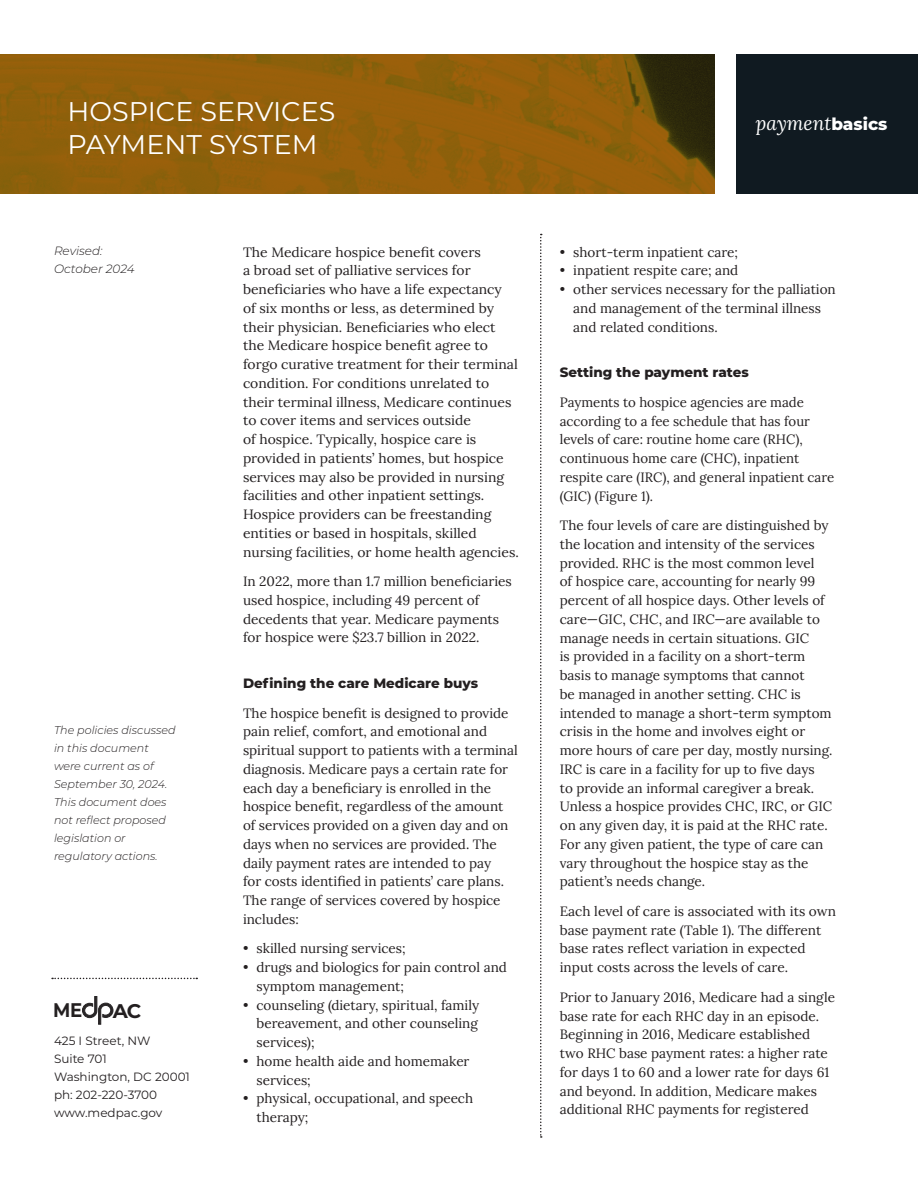
<style>
.page{position:relative;width:918px;height:1188px;background:#fff}
.page>*{position:absolute;margin:0;border:0;box-sizing:border-box;transform-origin:0 0}
.t1{font:27px/33px "Montserrat";color:#fff}
.t2{font:700 19.8px "Montserrat";color:#231f20}
.t3{font:700 19.65px "Montserrat";color:#231f20;scale:.92 1}
.t4{font:italic 19.5px "Lora";color:#fff}
.t5{font:13.5px/18.8px "Lora";color:#231f20}
.t6{font:800 13.5px "Montserrat";color:#231f20}
.t7{font:12px/18px "Montserrat";color:#231f20}
.t8{font:italic 300 12px "Montserrat";color:#201d1e}
.t9{font:italic 300 12px "Montserrat";color:#231f20}
.t10{font:italic 300 11.25px/18px "Montserrat";color:#231f20}
.t11{font:italic 4.95px "Lora";color:#231f20}
.s1{color:#201d1e}
.s2{font-family:"Montserrat";font-weight:800;font-style:normal;font-size:16.8px}
</style>
<div class="page">
<img style="left:0;top:54px;width:715px;height:140px">
<svg style="left:540px;top:234px;width:2px;height:904px"></svg>
<svg style="left:52px;top:978px;width:145px;height:1px"></svg>
<div style="left:736px;top:54px;width:182px;height:140px;background:#101a21"></div>
<svg style="left:82px;top:996px;width:32px;height:29px"></svg>
<h1 class="t1" style="left:68px;top:94px;width:269px">HOSPICE SERVICES<br>PAYMENT SYSTEM</h1>
<p class="t9" style="left:54px;top:242px;width:50px">Revised:</p>
<p class="t8" style="left:54px;top:260px;width:82px">October 2024</p>
<p class="t10" style="left:54px;top:721px;width:123px">The policies discussed in this document were current as of<br><span class="s1">September</span> 30, 2024.<br>This document does not reflect proposed legislation or regulatory actions.</p>
<h3 class="t3" style="left:53px;top:996px;width:33px">ME</h3>
<h2 class="t2" style="left:113px;top:996px;width:30px">AC</h2>
<p class="t7" style="left:54px;top:1031px;width:137px">425 I Street, NW<br>Suite 701<br>Washington, DC 20001 ph: 202-220-3700 www.medpac.gov</p>
<h3 class="t3" style="left:53px;top:1046px;width:33px">ME</h3>
<p class="t11" style="left:51px;top:1077px;width:94px">Medicare Payment Advisory Commission</p>
<p class="t5" style="left:243px;top:242px;width:277px">The Medicare hospice benefit covers<br>a broad set of palliative services for beneficiaries who have a life expectancy<br>of six months or less, as determined by their physician. Beneficiaries who elect the Medicare hospice benefit agree to forgo curative treatment for their terminal condition. For conditions unrelated to their terminal illness, Medicare continues to cover items and services outside<br>of hospice. Typically, hospice care is provided in patients’ homes, but hospice services may also be provided in nursing facilities and other inpatient settings.<br>Hospice providers can be freestanding entities or based in hospitals, skilled nursing facilities, or home health agencies.</p>
<p class="t5" style="left:243px;top:571px;width:270px">In 2022, more than 1.7 million beneficiaries used hospice, including 49 percent of decedents that year. Medicare payments for hospice were $23.7 billion in 2022.</p>
<p class="t6" style="left:243px;top:673px;width:237px">Defining the care Medicare buys</p>
<p class="t5" style="left:243px;top:703px;width:276px">The hospice benefit is designed to provide pain relief, comfort, and emotional and spiritual support to patients with a terminal diagnosis. Medicare pays a certain rate for each day a beneficiary is enrolled in the hospice benefit, regardless of the amount of services provided on a given day and on days when no services are provided. The daily payment rates are intended to pay<br>for costs identified in patients’ care plans.<br>The range of services covered by hospice includes:</p>
<p class="t5" style="left:243px;top:938px;width:164px">• skilled nursing services;</p>
<p class="t5" style="left:256px;top:957px;width:252px;text-indent:-14px">• drugs and biologics for pain control and symptom management;</p>
<p class="t5" style="left:256px;top:995px;width:224px;text-align:justify;text-indent:-14px">• counseling (dietary, spiritual, family bereavement, and other counseling services);</p>
<p class="t5" style="left:256px;top:1051px;width:215px;text-indent:-14px">• home health aide and homemaker services;</p>
<p class="t5" style="left:256px;top:1088px;width:218px;text-indent:-14px">• physical, occupational, and speech therapy;</p>
<h3 class="t4" style="left:756px;top:109px;width:133px">payment<span class="s2">basics</span></h3>
<p class="t5" style="left:560px;top:242px;width:180px">• short-term inpatient care;</p>
<p class="t5" style="left:560px;top:260px;width:180px">• inpatient respite care; and</p>
<p class="t5" style="left:573px;top:279px;width:264px;text-indent:-14px">• other services necessary for the palliation and management of the terminal illness and related conditions.</p>
<p class="t6" style="left:560px;top:363px;width:191px">Setting the payment rates</p>
<p class="t5" style="left:560px;top:392px;width:276px">Payments to hospice agencies are made according to a fee schedule that has four levels of care: routine home care (RHC), continuous home care (CHC), inpatient respite care (IRC), and general inpatient care (GIC) (Figure 1).</p>
<p class="t5" style="left:560px;top:515px;width:274px">The four levels of care are distinguished by the location and intensity of the services provided. RHC is the most common level<br>of hospice care, accounting for nearly 99 percent of all hospice days. Other levels of care—GIC, CHC, and IRC—are available to manage needs in certain situations. GIC<br>is provided in a facility on a short-term basis to manage symptoms that cannot<br>be managed in another setting. CHC is intended to manage a short-term symptom crisis in the home and involves eight or more hours of care per day, mostly nursing.<br>IRC is care in a facility for up to five days<br>to provide an informal caregiver a break.<br>Unless a hospice provides CHC, IRC, or GIC on any given day, it is paid at the RHC rate.<br>For any given patient, the type of care can vary throughout the hospice stay as the patient’s needs change.</p>
<p class="t5" style="left:560px;top:901px;width:278px">Each level of care is associated with its own base payment rate (Table 1). The different base rates reflect variation in expected input costs across the levels of care.</p>
<p class="t5" style="left:560px;top:987px;width:277px">Prior to January 2016, Medicare had a single base rate for each RHC day in an episode.<br>Beginning in 2016, Medicare established two RHC base payment rates: a higher rate for days 1 to 60 and a lower rate for days 61 and beyond. In addition, Medicare makes additional RHC payments for registered</p>
</div>
